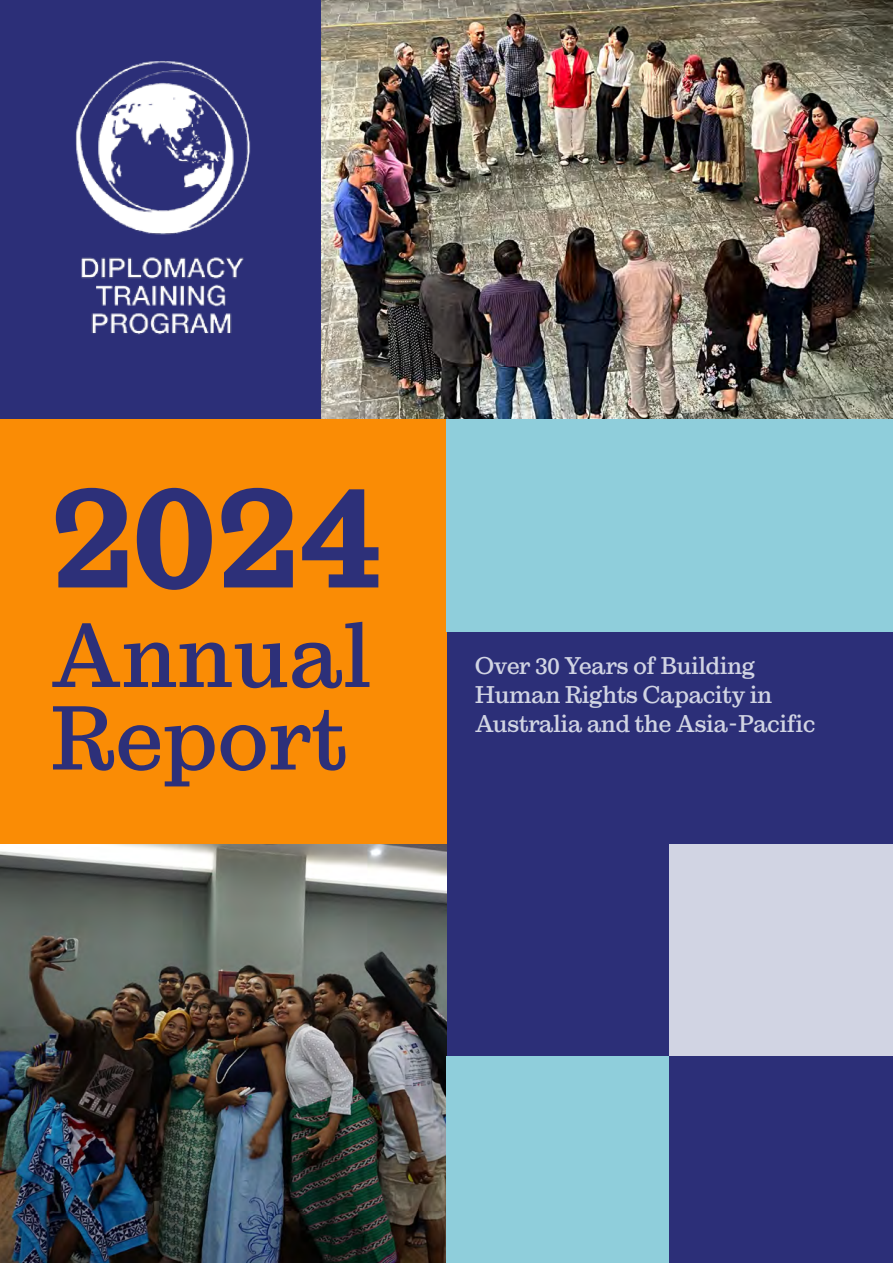
<style>
.page{position:relative;width:893px;height:1263px;background:#2c2f78}
.page>*{position:absolute;margin:0;border:0;box-sizing:border-box;transform-origin:0 0}
.t1{font:800 150px "Sutro";color:#2d3079}
.t2{font:500 90px/82.5px "Sutro";letter-spacing:.01em;color:#2d3079}
.t3{font:500 24px/28.8px "Sutro";color:#d1d4e3}
</style>
<div class="page">
<div style="left:0;top:419px;width:446px;height:425px;background:#fa8c05"></div>
<div style="left:446px;top:419px;width:447px;height:212px;background:#8fcedb"></div>
<img style="left:0;top:844px;width:446px;height:419px">
<div style="left:446px;top:1057px;width:224px;height:206px;background:#8fcedb"></div>
<div style="left:670px;top:844px;width:223px;height:213px;background:#d1d4e3"></div>
<img style="left:322px;top:0;width:571px;height:419px">
<img style="left:75px;top:61px;width:176px;height:274px">
<h1 class="t1" style="left:51px;top:452px;width:333px">2024</h1>
<h2 class="t2" style="left:51px;top:615px;width:321px">Annual<br>Report</h2>
<p class="t3" style="left:475px;top:652px;width:342px">Over 30 Years of Building<br>Human Rights Capacity in<br>Australia and the Asia-Pacific</p>
</div>
